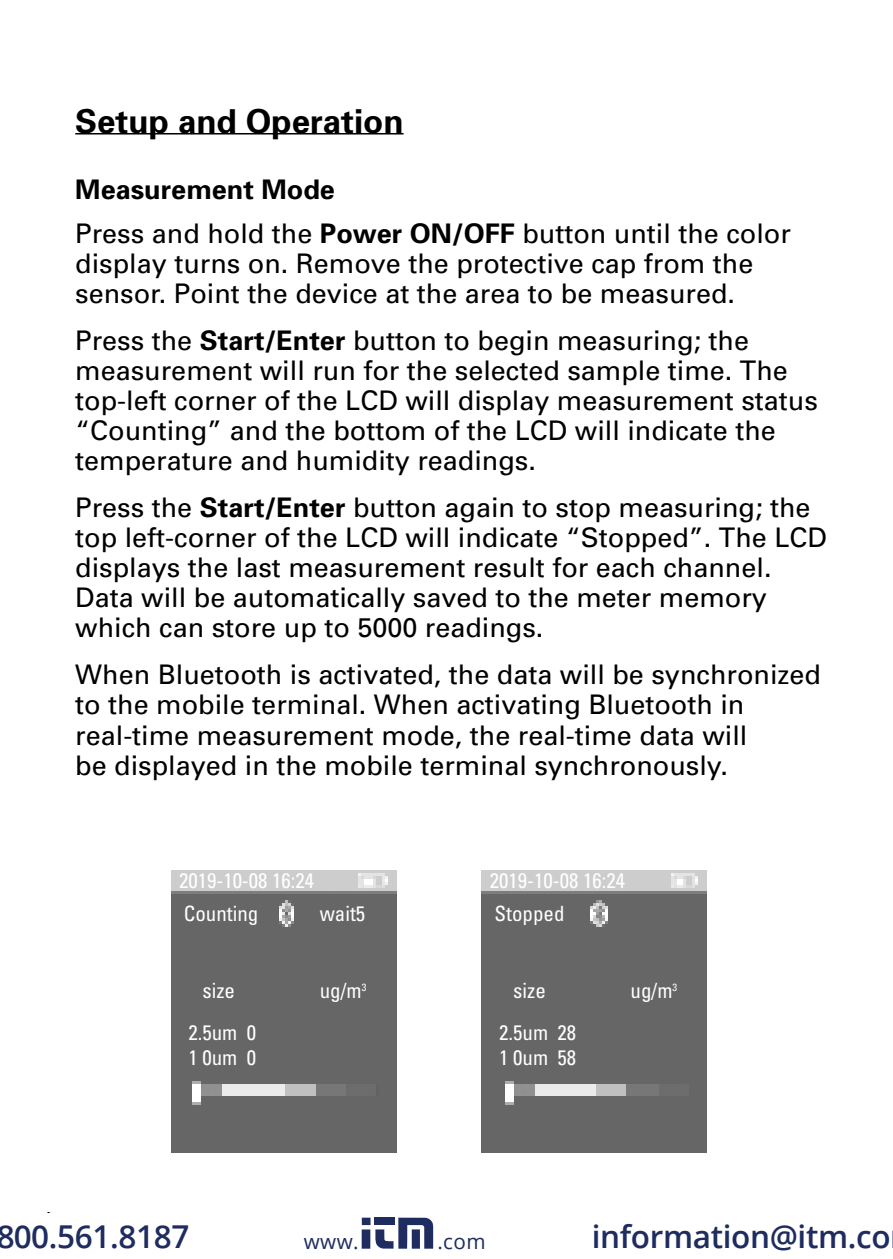
<style>
.page{position:relative;width:893px;height:1259px;background:#fff}
.page>*{position:absolute;margin:0;border:0;box-sizing:border-box;transform-origin:0 0}
.t1{font:700 33px "Univers";color:#000}
.t2{font:600 31.5px "Open Sans";letter-spacing:-.01em;color:#1e2c5f}
.t3{font:27px/30px "Univers";color:#000}
.t4{font:500 24px "Avenir";color:#000;scale:.8 1}
.t5{font:condensed 21px/33px "Univers";color:#fff}
.t6{font:20.7px "Open Sans";letter-spacing:.02em;color:#1e2c5f}
.s1{font-weight:700}
</style>
<div class="page">
<hr style="left:75px;top:133px;width:329px;height:1px;background:#000">
<img style="left:172px;top:870px;width:534px;height:282px">
<div style="left:362px;top:1217px;width:8px;height:8px;background:#1e2c5f"></div>
<div style="left:374px;top:1217px;width:21px;height:8px;background:#1e2c5f"></div>
<div style="left:362px;top:1229px;width:8px;height:19px;background:#1e2c5f"></div>
<svg style="left:375px;top:1217px;width:58px;height:31px"></svg>
<p class="t1" style="left:75px;top:101px;width:330px">Setup and Operation</p>
<p class="t3" style="left:75px;top:168px;width:717px;line-height:43.5px"><span class="s1">Measurement Mode<br></span>Press and hold the <span class="s1">Power ON/OFF</span> button until the color</p>
<p class="t3" style="left:75px;top:248px;width:680px">display turns on. Remove the protective cap from the sensor. Point the device at the area to be measured.</p>
<p class="t3" style="left:75px;top:325px;width:744px">Press the <span class="s1">Start/Enter</span> button to begin measuring; the measurement will run for the selected sample time. The top-left corner of the LCD will display measurement status “Counting” and the bottom of the LCD will indicate the temperature and humidity readings.</p>
<p class="t3" style="left:75px;top:493px;width:753px">Press the <span class="s1">Start/Enter</span> button again to stop measuring; the top left-corner of the LCD will indicate “Stopped”. The LCD displays the last measurement result for each channel.<br>Data will be automatically saved to the meter memory which can store up to 5000 readings.</p>
<p class="t3" style="left:75px;top:660px;width:747px">When Bluetooth is activated, the data will be synchronized to the mobile terminal. When activating Bluetooth in real-time measurement mode, the real-time data will<br>be displayed in the mobile terminal synchronously.</p>
<p class="t5" style="left:179px;top:864px;width:137px">2019-10-08 16:24<br>Counting</p>
<p class="t5" style="left:320px;top:897px;width:47px">wait5</p>
<p class="t5" style="left:202px;top:973px;width:34px">size</p>
<p class="t5" style="left:320px;top:973px;width:48px">ug/m<sup>3</sup></p>
<p class="t5" style="left:188px;top:1019px;width:69px;line-height:25.5px">2.5um 0<br>1 0um 0</p>
<p class="t5" style="left:490px;top:864px;width:137px">2019-10-08 16:24<br>Stopped</p>
<p class="t5" style="left:513px;top:973px;width:34px">size</p>
<p class="t5" style="left:630px;top:973px;width:48px">ug/m<sup>3</sup></p>
<p class="t5" style="left:499px;top:1019px;width:78px;line-height:25.5px">2.5um 28<br>1 0um 58</p>
<p class="t4" style="left:43px;top:1206px;width:15px">6</p>
<p class="t2" style="left:-4px;top:1215px;width:195px">800.561.8187</p>
<p class="t6" style="left:304px;top:1227px;width:56px">www.</p>
<p class="t6" style="left:437px;top:1227px;width:50px">.com</p>
<p class="t2" style="left:592px;top:1215px;width:300px">information@itm.co</p>
</div>
